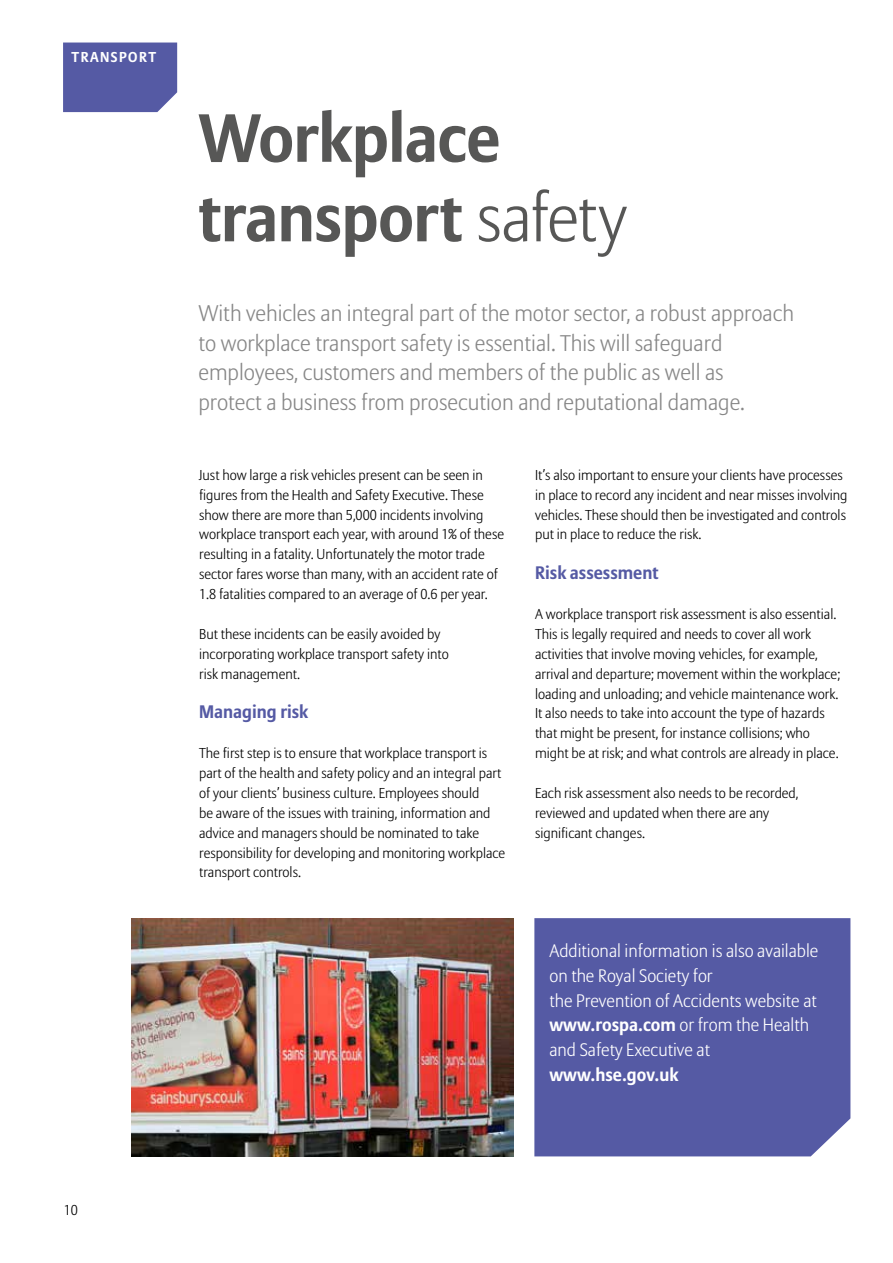
<style>
.page{position:relative;width:893px;height:1263px;background:#fff}
.page>*{position:absolute;margin:0;border:0;box-sizing:border-box;transform-origin:0 0}
.t1{font:700 67.5px/79.5px "Allianz Sans";letter-spacing:-.01em;color:#575756}
.t2{font:300 22.5px/29.8px "Allianz Sans";color:#878787}
.t3{font:300 18px/24.9px "Allianz Sans";color:#fff}
.t4{font:700 18px "Allianz Sans";color:#555aa4}
.t5{font:700 18px "Allianz Sans";color:#fff}
.t6{font:300 14.25px/20px "Allianz Sans";color:#000}
.t7{font:700 14.25px "Allianz Sans";letter-spacing:.1em;color:#fff}
.s1{font-weight:300}
.s2{font-weight:700}
</style>
<div class="page">
<div style="left:63px;top:43px;width:114px;height:69px;background:#555aa4"></div>
<div style="left:534px;top:918px;width:316px;height:238px;background:#555aa4"></div>
<img style="left:131px;top:918px;width:382px;height:239px">
<p class="t7" style="left:72px;top:48px;width:86px">TRANSPORT</p>
<h1 class="t1" style="left:198px;top:100px;width:430px">Workplace transport <span class="s1">safety</span></h1>
<p class="t2" style="left:198px;top:299px;width:597px">With vehicles an integral part of the motor sector, a robust approach to workplace transport safety is essential. This will safeguard employees, customers and members of the public as well as<br>protect a business from prosecution and reputational damage.</p>
<p class="t6" style="left:199px;top:465px;width:306px">Just how large a risk vehicles present can be seen in figures from the Health and Safety Executive. These show there are more than 5,000 incidents involving workplace transport each year, with around 1% of these resulting in a fatality. Unfortunately the motor trade sector fares worse than many, with an accident rate of 1.8 fatalities compared to an average of 0.6 per year.</p>
<p class="t6" style="left:199px;top:624px;width:251px">But these incidents can be easily avoided by incorporating workplace transport safety into risk management.</p>
<p class="t4" style="left:199px;top:700px;width:111px">Managing risk</p>
<p class="t6" style="left:199px;top:744px;width:308px">The first step is to ensure that workplace transport is part of the health and safety policy and an integral part of your clients’ business culture. Employees should<br>be aware of the issues with training, information and advice and managers should be nominated to take responsibility for developing and monitoring workplace transport controls.</p>
<p class="t6" style="left:535px;top:465px;width:314px">It’s also important to ensure your clients have processes in place to record any incident and near misses involving vehicles. These should then be investigated and controls put in place to reduce the risk.</p>
<p class="t4" style="left:535px;top:561px;width:125px">Risk assessment</p>
<p class="t6" style="left:535px;top:605px;width:307px">A workplace transport risk assessment is also essential.<br>This is legally required and needs to cover all work activities that involve moving vehicles, for example, arrival and departure; movement within the workplace; loading and unloading; and vehicle maintenance work.<br>It also needs to take into account the type of hazards that might be present, for instance collisions; who might be at risk; and what controls are already in place.</p>
<p class="t6" style="left:535px;top:783px;width:265px">Each risk assessment also needs to be recorded, reviewed and updated when there are any significant changes.</p>
<p class="t3" style="left:549px;top:939px;width:270px">Additional information is also available on the Royal Society for<br>the Prevention of Accidents website at <span class="s2">www.rospa.com</span> or from the Health and Safety Executive at</p>
<p class="t5" style="left:549px;top:1063px;width:130px">www.hse.gov.uk</p>
<p class="t6" style="left:64px;top:1201px;width:16px">10</p>
</div>
